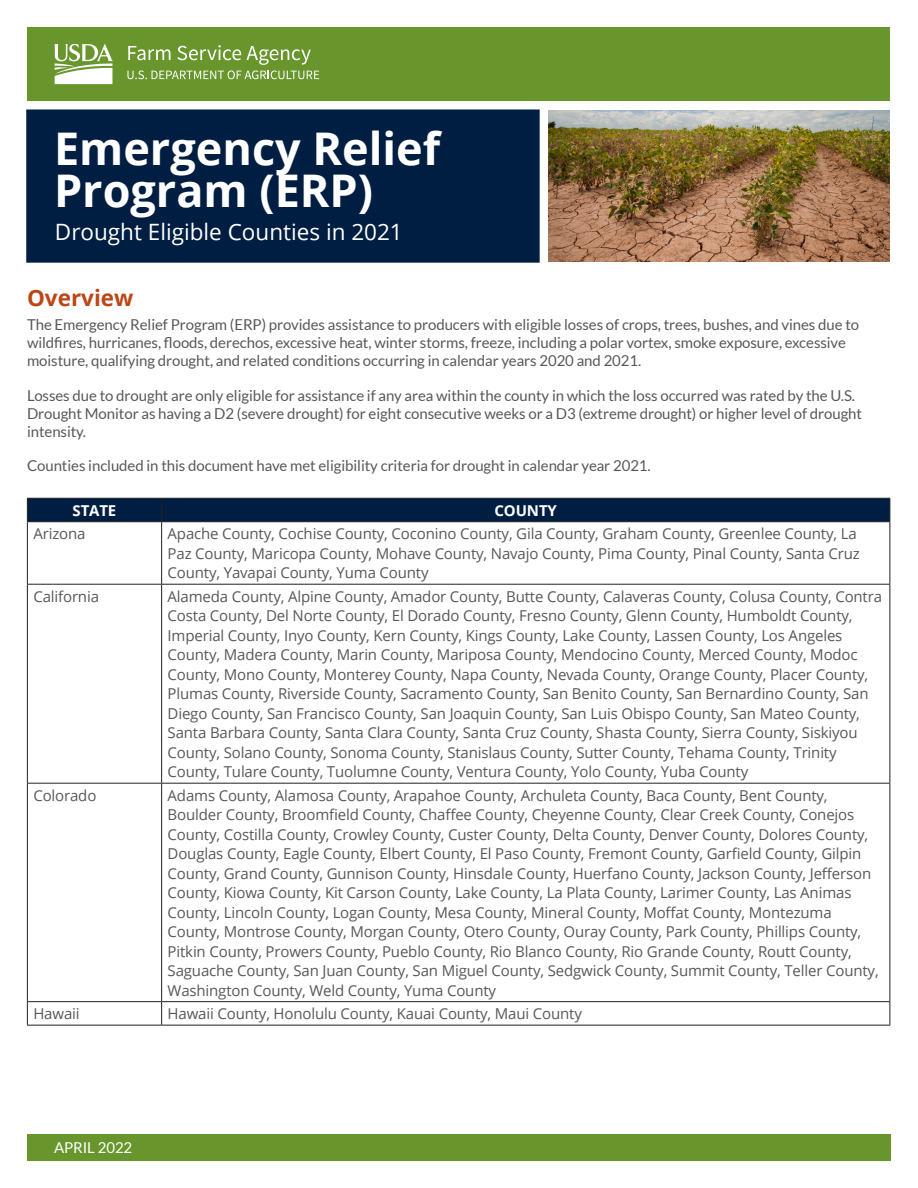
<style>
.page{position:relative;width:918px;height:1188px;background:#fff}
.page>*{position:absolute;margin:0;border:0;box-sizing:border-box;transform-origin:0 0}
.Fact_Sheet_Title{font:700 45px/42px "Open Sans";color:#fff}
.Fact_Sheet_Subtitle{font:22.5px "Open Sans";color:#fff}
.Body_Subhead{font:700 22.5px "Open Sans";color:#bc4616}
.Body_Subhead-2{font:15px/19.5px "Open Sans";letter-spacing:-.01em;color:#57585a}
.Body_Text{font:15px/18px "Lato";letter-spacing:-.005em;color:#57585a}
.Body_Subhead-3{font:700 15px "Open Sans";letter-spacing:-.01em;color:#fff}
.Body_Text_White{font:15px "Lato";letter-spacing:-.005em;color:#fff}
</style>
<div class="page">
<div style="left:27px;top:1134px;width:864px;height:27px;background:#68962c"></div>
<div style="left:26px;top:109px;width:514px;height:154px;background:#001e42;border:2px solid #001e42"></div>
<div style="left:27px;top:27px;width:863px;height:74px;background:#68962c"></div>
<svg style="left:127px;top:45px;width:192px;height:34px"></svg>
<svg style="left:54px;top:44px;width:59px;height:40px"></svg>
<img style="left:549px;top:110px;width:341px;height:152px">
<div style="left:27px;top:498px;width:864px;height:24px;background:#001e42"></div>
<hr style="left:27px;top:521px;width:135px;height:1px;background:#231f20">
<hr style="left:27px;top:522px;width:1px;height:62px;background:#231f20">
<hr style="left:162px;top:521px;width:728px;height:1px;background:#231f20">
<hr style="left:161px;top:522px;width:1px;height:62px;background:#231f20">
<hr style="left:890px;top:522px;width:1px;height:62px;background:#231f20">
<hr style="left:27px;top:584px;width:135px;height:1px;background:#231f20">
<hr style="left:27px;top:585px;width:1px;height:198px;background:#231f20">
<hr style="left:162px;top:584px;width:728px;height:1px;background:#231f20">
<hr style="left:161px;top:585px;width:1px;height:198px;background:#231f20">
<hr style="left:890px;top:585px;width:1px;height:198px;background:#231f20">
<hr style="left:27px;top:783px;width:135px;height:1px;background:#231f20">
<hr style="left:27px;top:784px;width:1px;height:217px;background:#231f20">
<hr style="left:162px;top:783px;width:728px;height:1px;background:#231f20">
<hr style="left:161px;top:784px;width:1px;height:217px;background:#231f20">
<hr style="left:890px;top:784px;width:1px;height:217px;background:#231f20">
<hr style="left:27px;top:1001px;width:135px;height:1px;background:#231f20">
<svg style="left:27px;top:1002px;width:1px;height:23px"></svg>
<hr style="left:162px;top:1001px;width:728px;height:1px;background:#231f20">
<svg style="left:161px;top:1002px;width:1px;height:23px"></svg>
<svg style="left:890px;top:1002px;width:1px;height:23px"></svg>
<hr style="left:27px;top:1025px;width:135px;height:1px;background:#231f20">
<hr style="left:162px;top:1025px;width:728px;height:1px;background:#231f20">
<h1 class="Fact_Sheet_Title" style="left:54px;top:126px;width:388px">Emergency Relief<br>Program (ERP)</h1>
<h1 class="Fact_Sheet_Subtitle" style="left:55px;top:217px;width:349px">Drought Eligible Counties in 2021</h1>
<h2 class="Body_Subhead" style="left:27px;top:282px;width:108px">Overview</h2>
<p class="Body_Text" style="left:27px;top:316px;width:834px">The Emergency Relief Program (ERP) provides assistance to producers with eligible losses of crops, trees, bushes, and vines due to wildfires, hurricanes, floods, derechos, excessive heat, winter storms, freeze, including a polar vortex, smoke exposure, excessive moisture, qualifying drought, and related conditions occurring in calendar years 2020 and 2021.</p>
<p class="Body_Text" style="left:27px;top:386px;width:837px">Losses due to drought are only eligible for assistance if any area within the county in which the loss occurred was rated by the U.S.<br>Drought Monitor as having a D2 (severe drought) for eight consecutive weeks or a D3 (extreme drought) or higher level of drought intensity.</p>
<p class="Body_Text" style="left:27px;top:457px;width:625px">Counties included in this document have met eligibility criteria for drought in calendar year 2021.</p>
<h2 class="Body_Subhead-3" style="left:73px;top:500px;width:45px">STATE</h2>
<h2 class="Body_Subhead-3" style="left:495px;top:500px;width:64px">COUNTY</h2>
<h2 class="Body_Subhead-2" style="left:33px;top:524px;width:54px">Arizona</h2>
<h2 class="Body_Subhead-2" style="left:168px;top:524px;width:694px">Apache County, Cochise County, Coconino County, Gila County, Graham County, Greenlee County, La<br>Paz County, Maricopa County, Mohave County, Navajo County, Pima County, Pinal County, Santa Cruz<br>County, Yavapai County, Yuma County</h2>
<h2 class="Body_Subhead-2" style="left:33px;top:586px;width:67px">California</h2>
<h2 class="Body_Subhead-2" style="left:168px;top:586px;width:716px">Alameda County, Alpine County, Amador County, Butte County, Calaveras County, Colusa County, Contra Costa County, Del Norte County, El Dorado County, Fresno County, Glenn County, Humboldt County, Imperial County, Inyo County, Kern County, Kings County, Lake County, Lassen County, Los Angeles County, Madera County, Marin County, Mariposa County, Mendocino County, Merced County, Modoc County, Mono County, Monterey County, Napa County, Nevada County, Orange County, Placer County, Plumas County, Riverside County, Sacramento County, San Benito County, San Bernardino County, San Diego County, San Francisco County, San Joaquin County, San Luis Obispo County, San Mateo County, Santa Barbara County, Santa Clara County, Santa Cruz County, Shasta County, Sierra County, Siskiyou County, Solano County, Sonoma County, Stanislaus County, Sutter County, Tehama County, Trinity County, Tulare County, Tuolumne County, Ventura County, Yolo County, Yuba County</h2>
<h2 class="Body_Subhead-2" style="left:33px;top:785px;width:65px">Colorado</h2>
<h2 class="Body_Subhead-2" style="left:168px;top:785px;width:713px">Adams County, Alamosa County, Arapahoe County, Archuleta County, Baca County, Bent County, Boulder County, Broomfield County, Chaffee County, Cheyenne County, Clear Creek County, Conejos County, Costilla County, Crowley County, Custer County, Delta County, Denver County, Dolores County, Douglas County, Eagle County, Elbert County, El Paso County, Fremont County, Garfield County, Gilpin County, Grand County, Gunnison County, Hinsdale County, Huerfano County, Jackson County, Jefferson County, Kiowa County, Kit Carson County, Lake County, La Plata County, Larimer County, Las Animas County, Lincoln County, Logan County, Mesa County, Mineral County, Moffat County, Montezuma County, Montrose County, Morgan County, Otero County, Ouray County, Park County, Phillips County, Pitkin County, Prowers County, Pueblo County, Rio Blanco County, Rio Grande County, Routt County, Saguache County, San Juan County, San Miguel County, Sedgwick County, Summit County, Teller County, Washington County, Weld County, Yuma County</h2>
<h2 class="Body_Subhead-2" style="left:33px;top:1004px;width:48px">Hawaii</h2>
<h2 class="Body_Subhead-2" style="left:168px;top:1004px;width:416px">Hawaii County, Honolulu County, Kauai County, Maui County</h2>
<p class="Body_Text_White" style="left:54px;top:1139px;width:80px">APRIL 2022</p>
</div>
